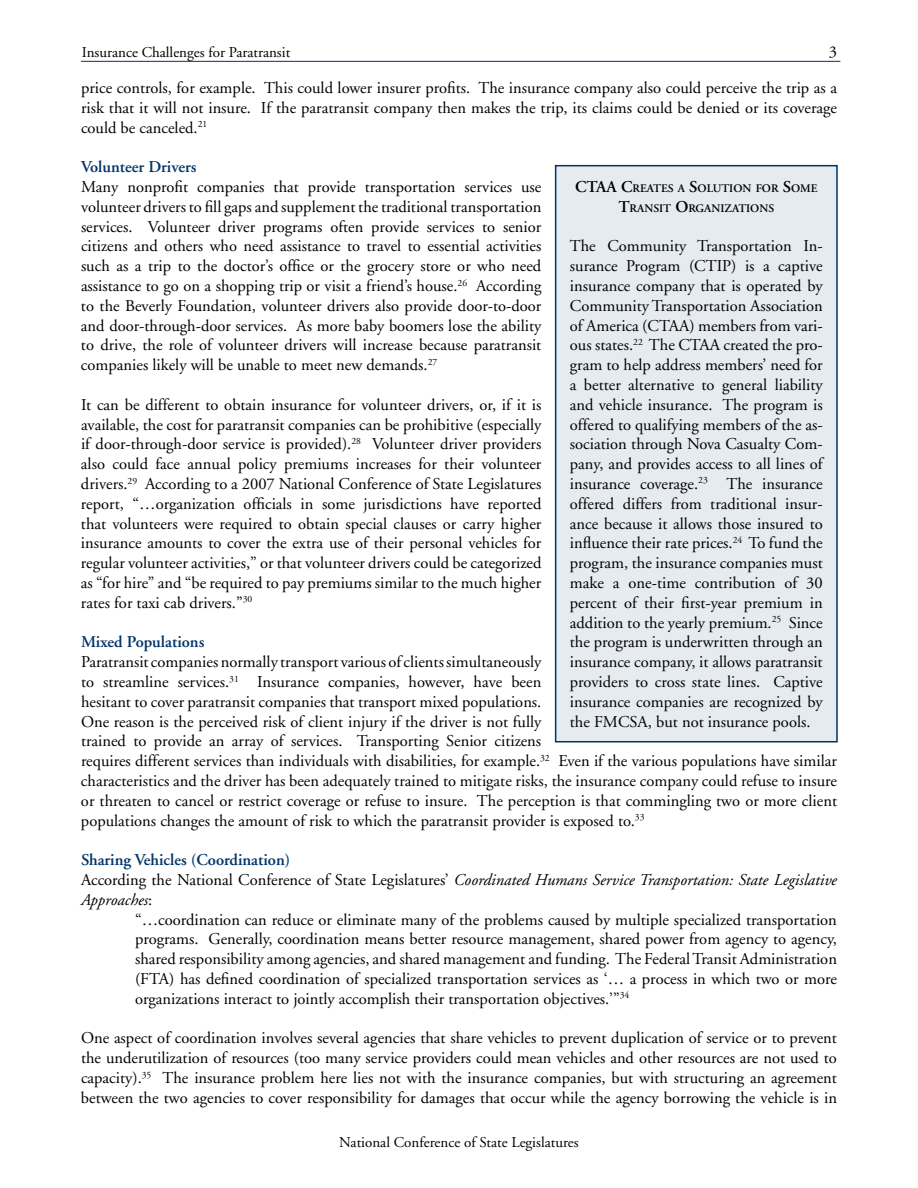
<style>
.page{position:relative;width:918px;height:1188px;background:#fff}
.page>*{position:absolute;margin:0;border:0;box-sizing:border-box;transform-origin:0 0}
.t1{font:16.5px/19.8px "Adobe Garamond";color:#000;text-align:justify}
.t2{font:italic 16.5px/19.8px "Adobe Garamond";color:#000}
.t3{font:600 16.5px "Adobe Garamond";color:#003468}
.t4{font:600 16.5px "Adobe Garamond";color:#000}
.t5{font:15px "Adobe Garamond";color:#000}
.t6{font:600 11.55px/19.8px "Adobe Garamond";color:#000}
.s1{font-weight:600;font-style:normal;color:#003468}
.s2{font-style:normal}
.s3{font-size:16.5px}
</style>
<div class="page">
<hr style="left:81px;top:61px;width:759px;height:1px;background:#003468">
<div style="left:556px;top:166px;width:281px;height:576px;background:#e6ebf0"></div>
<div style="left:555px;top:165px;width:283px;height:577px;border:2px solid #003468"></div>
<p class="t5" style="left:82px;top:45px;width:210px">Insurance Challenges for Paratransit</p>
<p class="t1" style="left:81px;top:35px;width:758px;line-height:35.5px;text-align:right">3<br>price controls, for example. This could lower insurer profits. The insurance company also could perceive the trip as a</p>
<p class="t1" style="left:81px;top:98px;width:758px">risk that it will not insure. If the paratransit company then makes the trip, its claims could be denied or its coverage could be canceled.<sup>21</sup></p>
<p class="t3" style="left:81px;top:158px;width:117px">Volunteer Drivers</p>
<p class="t1" style="left:81px;top:177px;width:462px">Many nonprofit companies that provide transportation services use volunteer drivers to fill gaps and supplement the traditional transportation services. Volunteer driver programs often provide services to senior citizens and others who need assistance to travel to essential activities such as a trip to the doctor’s office or the grocery store or who need assistance to go on a shopping trip or visit a friend’s house.<sup>26</sup> According to the Beverly Foundation, volunteer drivers also provide door-to-door and door-through-door services. As more baby boomers lose the ability to drive, the role of volunteer drivers will increase because paratransit companies likely will be unable to meet new demands.<sup>27</sup></p>
<p class="t1" style="left:81px;top:395px;width:462px">It can be different to obtain insurance for volunteer drivers, or, if it is available, the cost for paratransit companies can be prohibitive (especially if door-through-door service is provided).<sup>28</sup> Volunteer driver providers also could face annual policy premiums increases for their volunteer drivers.<sup>29</sup> According to a 2007 National Conference of State Legislatures report, “…organization officials in some jurisdictions have reported that volunteers were required to obtain special clauses or carry higher insurance amounts to cover the extra use of their personal vehicles for regular volunteer activities,” or that volunteer drivers could be categorized as “for hire” and “be required to pay premiums similar to the much higher rates for taxi cab drivers.”<sup>30</sup></p>
<p class="t3" style="left:81px;top:633px;width:125px">Mixed Populations</p>
<p class="t1" style="left:81px;top:653px;width:758px;text-align:left">Paratransit companies normally transport various of clients simultaneously<br>to streamline services.<sup>31</sup> Insurance companies, however, have been<br>hesitant to cover paratransit companies that transport mixed populations.<br>One reason is the perceived risk of client injury if the driver is not fully<br>trained to provide an array of services. Transporting Senior citizens<br>requires different services than individuals with disabilities, for example.<sup>32</sup> Even if the various populations have similar characteristics and the driver has been adequately trained to mitigate risks, the insurance company could refuse to insure or threaten to cancel or restrict coverage or refuse to insure. The perception is that commingling two or more client populations changes the amount of risk to which the paratransit provider is exposed to.<sup>33</sup></p>
<p class="t2" style="left:81px;top:851px;width:757px"><span class="s1">Sharing Vehicles (Coordination)<br></span><span class="s2">According the National Conference of State Legislatures’</span> Coordinated Humans Service Transportation: State Legislative<br>Approaches<span class="s2">:</span></p>
<p class="t1" style="left:135px;top:910px;width:704px">“…coordination can reduce or eliminate many of the problems caused by multiple specialized transportation programs. Generally, coordination means better resource management, shared power from agency to agency, shared responsibility among agencies, and shared management and funding. The Federal Transit Administration (FTA) has defined coordination of specialized transportation services as ‘… a process in which two or more organizations interact to jointly accomplish their transportation objectives.’”<sup>34</sup></p>
<p class="t1" style="left:81px;top:1029px;width:758px">One aspect of coordination involves several agencies that share vehicles to prevent duplication of service or to prevent the underutilization of resources (too many service providers could mean vehicles and other resources are not used to capacity).<sup>35</sup> The insurance problem here lies not with the insurance companies, but with structuring an agreement between the two agencies to cover responsibility for damages that occur while the agency borrowing the vehicle is in</p>
<p class="t4" style="left:575px;top:178px;width:23px">CTAA</p>
<p class="t6" style="left:618px;top:179px;width:201px"><span class="s3">C</span>REATES A <span class="s3">S</span>OLUTION FOR <span class="s3">S</span>OME<br><span class="s3">T</span>RANSIT <span class="s3">O</span>RGANIZATIONS</p>
<p class="t1" style="left:570px;top:237px;width:254px">The Community Transportation In&shy;surance Program (CTIP) is a captive insurance company that is operated by Community Transportation Association of America (CTAA) members from vari&shy;ous states.<sup>22</sup> The CTAA created the pro&shy;gram to help address members’ need for a better alternative to general liability and vehicle insurance. The program is offered to qualifying members of the as&shy;sociation through Nova Casualty Com&shy;pany, and provides access to all lines of insurance coverage.<sup>23</sup> The insurance offered differs from traditional insur&shy;ance because it allows those insured to influence their rate prices.<sup>24</sup> To fund the program, the insurance companies must make a one-time contribution of 30 percent of their first-year premium in addition to the yearly premium.<sup>25</sup> Since the program is underwritten through an insurance company, it allows paratransit providers to cross state lines. Captive insurance companies are recognized by the FMCSA, but not insurance pools.</p>
<p class="t5" style="left:339px;top:1135px;width:241px">National Conference of State Legislatures</p>
</div>
